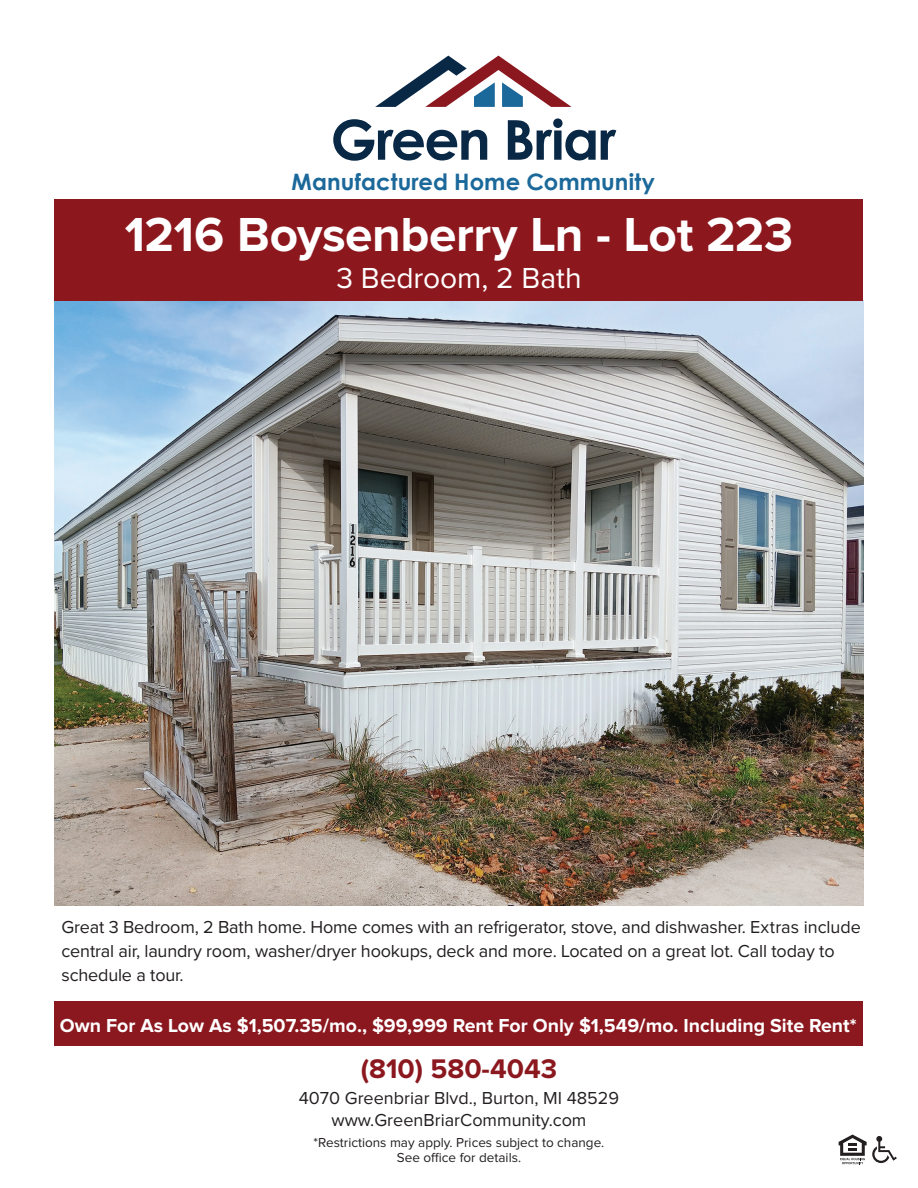
<style>
.page{position:relative;width:918px;height:1188px;background:#fff}
.page>*{position:absolute;margin:0;border:0;box-sizing:border-box;transform-origin:0 0}
.t1{font:700 55.05px "Century Gothic";letter-spacing:-.02em;color:#082846}
.t2{font:700 49.5px "Proxima Nova";letter-spacing:-.01em;color:#fff}
.t3{font:30px "Proxima Nova";letter-spacing:-.005em;color:#fff}
.t4{font:700 27.9px "Proxima Nova";color:#8c181f}
.t5{font:700 22.65px "Century Gothic";letter-spacing:.005em;color:#1b689a}
.t6{font:700 19.5px "Proxima Nova";color:#fff}
.t7{font:18px/24px "Proxima Nova";letter-spacing:-.01em;color:#231f20}
.t8{font:13.5px/15px "Proxima Nova";color:#231f20;text-align:center}
</style>
<div class="page">
<img style="left:55px;top:301px;width:809px;height:604px">
<div style="left:55px;top:199px;width:808px;height:102px;background:#8c181e"></div>
<svg style="left:375px;top:56px;width:197px;height:51px"></svg>
<svg style="left:839px;top:1135px;width:58px;height:29px"></svg>
<div style="left:54px;top:1002px;width:808px;height:44px;background:#8c181f"></div>
<h1 class="t1" style="left:331px;top:98px;width:287px">Green Briar</h1>
<p class="t5" style="left:292px;top:165px;width:365px">Manufactured Home Community</p>
<h2 class="t2" style="left:125px;top:206px;width:670px">1216 Boysenberry Ln - Lot 223</h2>
<h3 class="t3" style="left:336px;top:264px;width:247px">3 Bedroom, 2 Bath</h3>
<p class="t7" style="left:62px;top:916px;width:801px">Great 3 Bedroom, 2 Bath home. Home comes with an refrigerator, stove, and dishwasher. Extras include central air, laundry room, washer/dryer hookups, deck and more. Located on a great lot. Call today to schedule a tour.</p>
<p class="t6" style="left:60px;top:1014px;width:798px">Own For As Low As $1,507.35/mo., $99,999 Rent For Only $1,549/mo. Including Site Rent*</p>
<h3 class="t4" style="left:361px;top:1053px;width:198px">(810) 580-4043</h3>
<p class="t7" style="left:299px;top:1088px;width:322px;line-height:21.6px;text-align:center">4070 Greenbriar Blvd., Burton, MI 48529 www.GreenBriarCommunity.com</p>
<p class="t8" style="left:314px;top:1135px;width:292px">*Restrictions may apply. Prices subject to change.<br>See office for details.</p>
</div>
